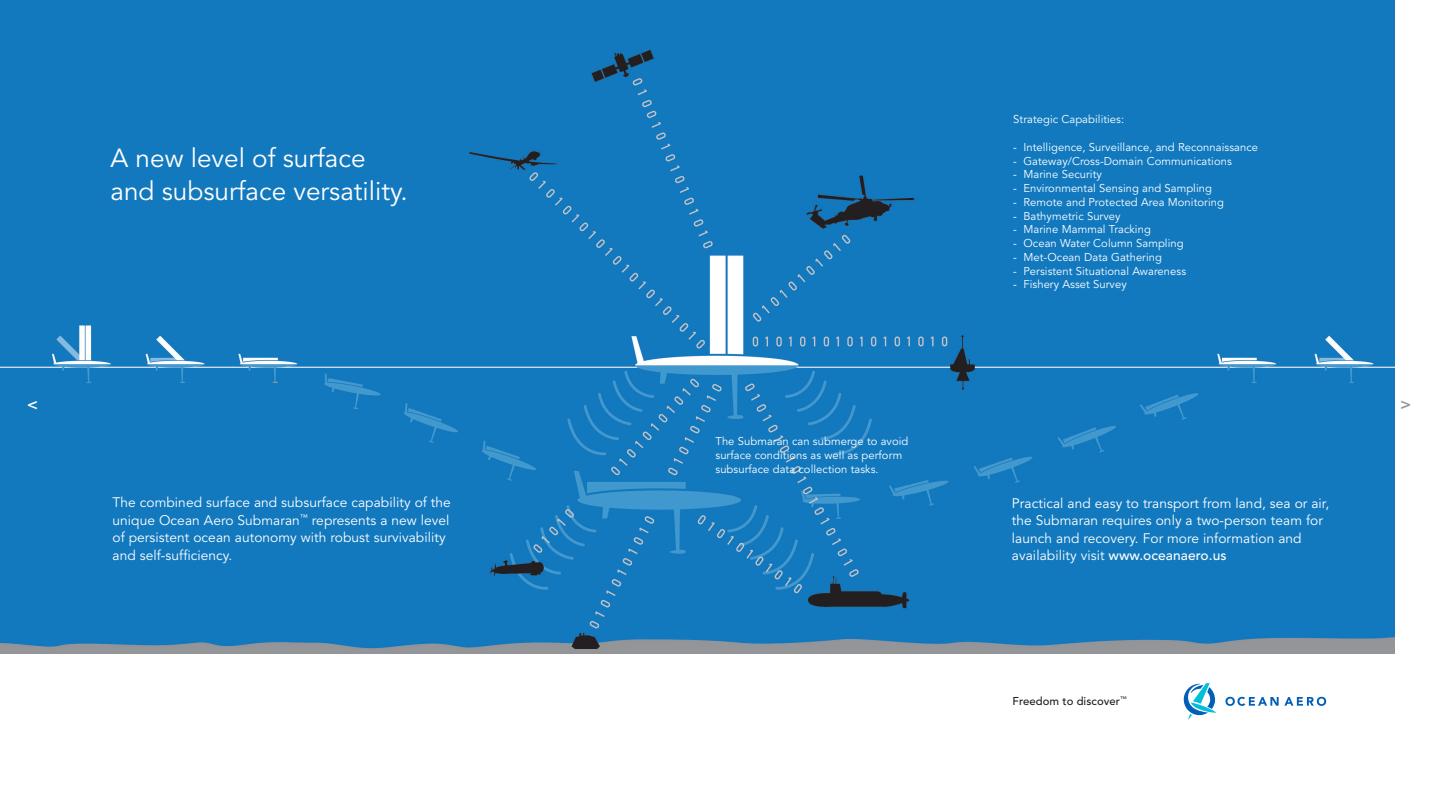
<style>
.page{position:relative;width:1440px;height:810px;background:#fff}
.page>*{position:absolute;margin:0;border:0;box-sizing:border-box;transform-origin:0 0}
.t1{font:26.12px "Avenir";color:#fff}
.t2{font:13.75px/17.5px "Avenir";letter-spacing:.005em;color:#fff}
.t3{font:800 12.5px "Avenir";color:#939598}
.t4{font:800 12.5px "Avenir";color:#fff}
.t5{font:500 11.38px "Avenir";letter-spacing:.005em;color:#231f20}
.t6{font:11.25px "Avenir";letter-spacing:.005em;color:#fff}
.s1{font-weight:500}
</style>
<div class="page">
<svg style="left:1183px;top:683px;width:33px;height:37px"></svg>
<svg style="left:1225px;top:697px;width:101px;height:9px"></svg>
<div style="left:0;top:0;width:1395px;height:653px;background:#1279bf"></div>
<p class="t4" style="left:40px;top:401px;width:10px;rotate:90deg">V</p>
<p class="t1" style="left:110px;top:143px;width:257px">A new level of surface</p>
<p class="t1" style="left:110px;top:176px;width:299px">and subsurface versatility.</p>
<p class="t6" style="left:716px;top:435px;width:194px">The Submaran can submerge to avoid</p>
<p class="t6" style="left:716px;top:448px;width:188px">surface conditions as well as perform</p>
<p class="t6" style="left:716px;top:462px;width:165px">subsurface data collection tasks.</p>
<p class="t6" style="left:1013px;top:113px;width:112px">Strategic Capabilities:</p>
<p class="t6" style="left:1013px;top:140px;width:246px">- Intelligence, Surveillance, and Reconnaissance</p>
<p class="t6" style="left:1013px;top:154px;width:220px">- Gateway/Cross-Domain Communications</p>
<p class="t6" style="left:1013px;top:168px;width:90px">- Marine Security</p>
<p class="t6" style="left:1013px;top:182px;width:200px">- Environmental Sensing and Sampling</p>
<p class="t6" style="left:1013px;top:195px;width:212px">- Remote and Protected Area Monitoring</p>
<p class="t6" style="left:1013px;top:209px;width:109px">- Bathymetric Survey</p>
<p class="t6" style="left:1013px;top:223px;width:139px">- Marine Mammal Tracking</p>
<p class="t6" style="left:1013px;top:237px;width:172px">- Ocean Water Column Sampling</p>
<p class="t6" style="left:1013px;top:250px;width:150px">- Met-Ocean Data Gathering</p>
<p class="t6" style="left:1013px;top:264px;width:174px">- Persistent Situational Awareness</p>
<p class="t6" style="left:1013px;top:278px;width:115px">- Fishery Asset Survey</p>
<p class="t2" style="left:112px;top:494px;width:340px">The combined surface and subsurface capability of the unique Ocean Aero Submaran<sup>™</sup> represents a new level of persistent ocean autonomy with robust survivability and self-sufficiency.</p>
<p class="t2" style="left:1012px;top:495px;width:319px">Practical and easy to transport from land, sea or air,</p>
<p class="t2" style="left:1012px;top:512px;width:313px">the Submaran requires only a two-person team for launch and recovery. For more information and</p>
<p class="t2" style="left:1012px;top:547px;width:216px">availability visit <span class="s1">www.oceanaero.us</span></p>
<p class="t5" style="left:1013px;top:694px;width:116px">Freedom to discover<sup>™</sup></p>
<p class="t3" style="left:1399px;top:409px;width:10px;rotate:-90deg">V</p>
</div>
